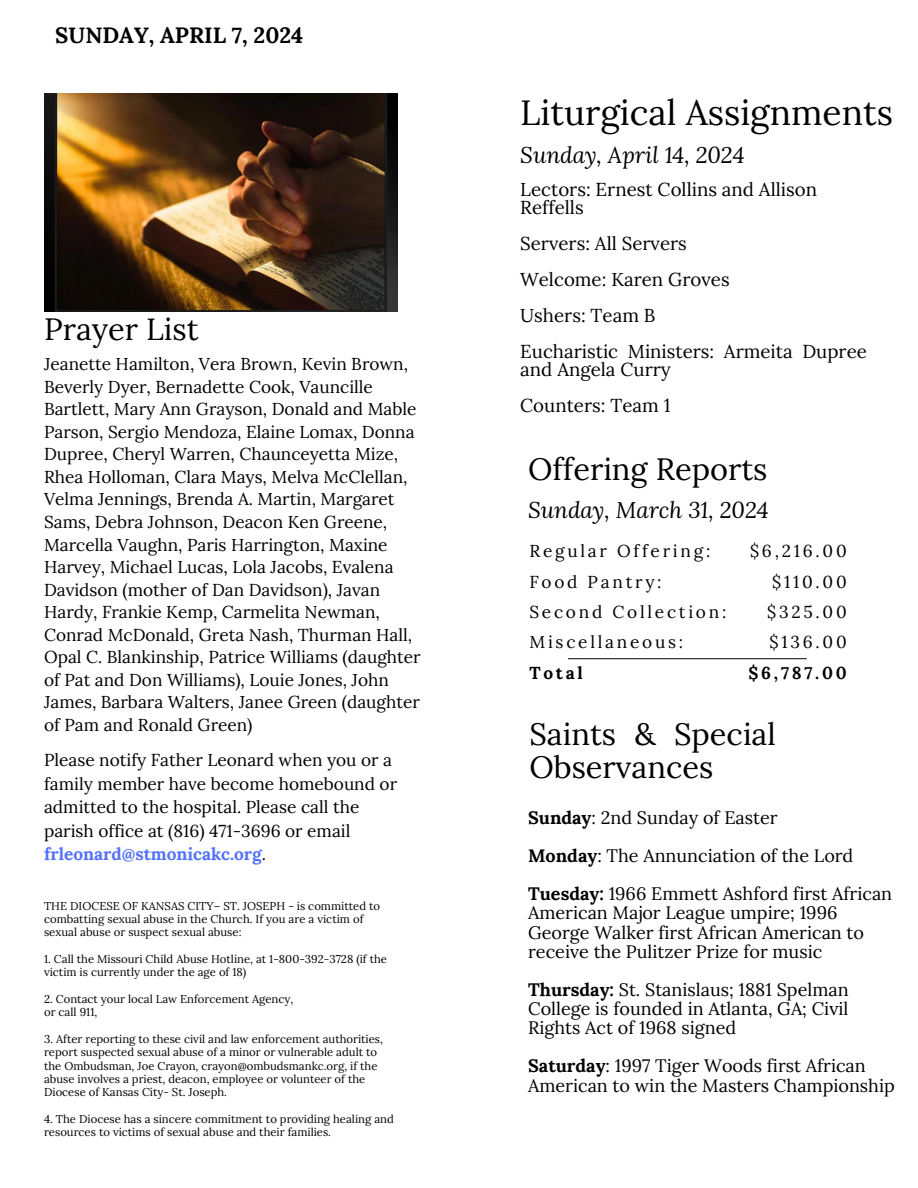
<style>
.page{position:relative;width:918px;height:1188px;background:#fff}
.page>*{position:absolute;margin:0;border:0;box-sizing:border-box;transform-origin:0 0}
.t1{font:35.25px "Lora";color:#000}
.t2{font:30.75px/32.7px "Lora";color:#000}
.t3{font:italic 22.5px "Lora";color:#000}
.t4{font:700 22.2px "Lora";color:#000}
.t5{font:18.75px/18px "Lora";color:#000}
.t6{font:18px/19.2px "Lora";color:#000}
.t7{font:17.25px/22.5px "Lora";color:#000}
.t8{font:17.25px/30.3px "Lora";letter-spacing:.16em;color:#000}
.t9{font:11.4px/13.4px "Lora";color:#000}
.s1{font-weight:700;color:#5271ff}
.s2{font-weight:700}
</style>
<div class="page">
<hr style="left:568px;top:658px;width:239px;height:1px;background:#000">
<img style="left:44px;top:93px;width:353px;height:218px">
<p class="t4" style="left:55px;top:21px;width:250px">SUNDAY, APRIL 7, 2024</p>
<h4 class="t2" style="left:44px;top:312px;width:156px">Prayer List</h4>
<h5 class="t7" style="left:44px;top:353px;width:378px">Jeanette Hamilton, Vera Brown, Kevin Brown, Beverly Dyer, Bernadette Cook, Vauncille Bartlett, Mary Ann Grayson, Donald and Mable Parson, Sergio Mendoza, Elaine Lomax, Donna Dupree, Cheryl Warren, Chaunceyetta Mize, Rhea Holloman, Clara Mays, Melva McClellan, Velma Jennings, Brenda A. Martin, Margaret Sams, Debra Johnson, Deacon Ken Greene, Marcella Vaughn, Paris Harrington, Maxine Harvey, Michael Lucas, Lola Jacobs, Evalena Davidson (mother of Dan Davidson), Javan Hardy, Frankie Kemp, Carmelita Newman, Conrad McDonald, Greta Nash, Thurman Hall, Opal C. Blankinship, Patrice Williams (daughter of Pat and Don Williams), Louie Jones, John James, Barbara Walters, Janee Green (daughter of Pam and Ronald Green)</h5>
<h5 class="t7" style="left:44px;top:748px;width:355px;line-height:23.7px">Please notify Father Leonard when you or a family member have become homebound or admitted to the hospital. Please call the parish office at (816) 471-3696 or email <span class="s1">frleonard@stmonicakc.org</span>.</h5>
<p class="t9" style="left:44px;top:899px;width:338px">THE DIOCESE OF KANSAS CITY– ST. JOSEPH - is committed to combatting sexual abuse in the Church. If you are a victim of sexual abuse or suspect sexual abuse:</p>
<h2 class="t9" style="left:44px;top:952px;width:345px">1. Call the Missouri Child Abuse Hotline, at 1-800-392-3728 (if the victim is currently under the age of 18)</h2>
<h5 class="t9" style="left:44px;top:992px;width:251px">2. Contact your local Law Enforcement Agency,</h5>
<h5 class="t9" style="left:44px;top:1005px;width:55px">or call 911,</h5>
<h5 class="t9" style="left:44px;top:1032px;width:340px">3. After reporting to these civil and law enforcement authorities, report suspected sexual abuse of a minor or vulnerable adult to the Ombudsman, Joe Crayon, crayon@ombudsmankc.org, if the abuse involves a priest, deacon, employee or volunteer of the Diocese of Kansas City- St. Joseph.</h5>
<h5 class="t9" style="left:44px;top:1112px;width:351px">4. The Diocese has a sincere commitment to providing healing and resources to victims of sexual abuse and their families.</h5>
<h4 class="t1" style="left:520px;top:90px;width:374px">Liturgical Assignments</h4>
<h5 class="t3" style="left:520px;top:140px;width:226px">Sunday, April 14, 2024</h5>
<h5 class="t5" style="left:520px;top:180px;width:298px">Lectors: Ernest Collins and Allison<br>Reffells</h5>
<h5 class="t5" style="left:520px;top:234px;width:168px">Servers: All Servers</h5>
<h5 class="t5" style="left:520px;top:270px;width:211px">Welcome: Karen Groves</h5>
<h5 class="t5" style="left:520px;top:306px;width:137px">Ushers: Team B</h5>
<h5 class="t5" style="left:520px;top:342px;width:348px">Eucharistic Ministers: Armeita Dupree and Angela Curry</h5>
<h2 class="t5" style="left:520px;top:396px;width:152px">Counters: Team 1</h2>
<h5 class="t2" style="left:528px;top:452px;width:241px">Offering Reports</h5>
<h1 class="t3" style="left:528px;top:495px;width:242px">Sunday, March 31, 2024</h1>
<p class="t8" style="left:529px;top:536px;width:198px">Regular Offering:<br>Food Pantry:<br>Second Collection:<br>Miscellaneous:<br><span class="s2">Total</span></p>
<h2 class="t8" style="left:748px;top:536px;width:100px;text-align:right">$6,216.00 $110.00 $325.00 $136.00 <span class="s2">$6,787.00</span></h2>
<h5 class="t2" style="left:529px;top:717px;width:248px">Saints &amp; Special<br>Observances</h5>
<p class="t6" style="left:528px;top:808px;width:251px"><span class="s2">Sunday</span>: 2nd Sunday of Easter</p>
<p class="t6" style="left:528px;top:846px;width:327px"><span class="s2">Monday</span>: The Annunciation of the Lord</p>
<p class="t6" style="left:528px;top:884px;width:366px"><span class="s2">Tuesday:</span> 1966 Emmett Ashford first African American Major League umpire; 1996<br>George Walker first African American to receive the Pulitzer Prize for music</p>
<p class="t6" style="left:528px;top:980px;width:322px;text-align:justify"><span class="s2">Thursday:</span> St. Stanislaus; 1881 Spelman College is founded in Atlanta, GA; Civil Rights Act of 1968 signed</p>
<p class="t6" style="left:528px;top:1056px;width:368px"><span class="s2">Saturday</span>: 1997 Tiger Woods first African<br>American to win the Masters Championship</p>
</div>
